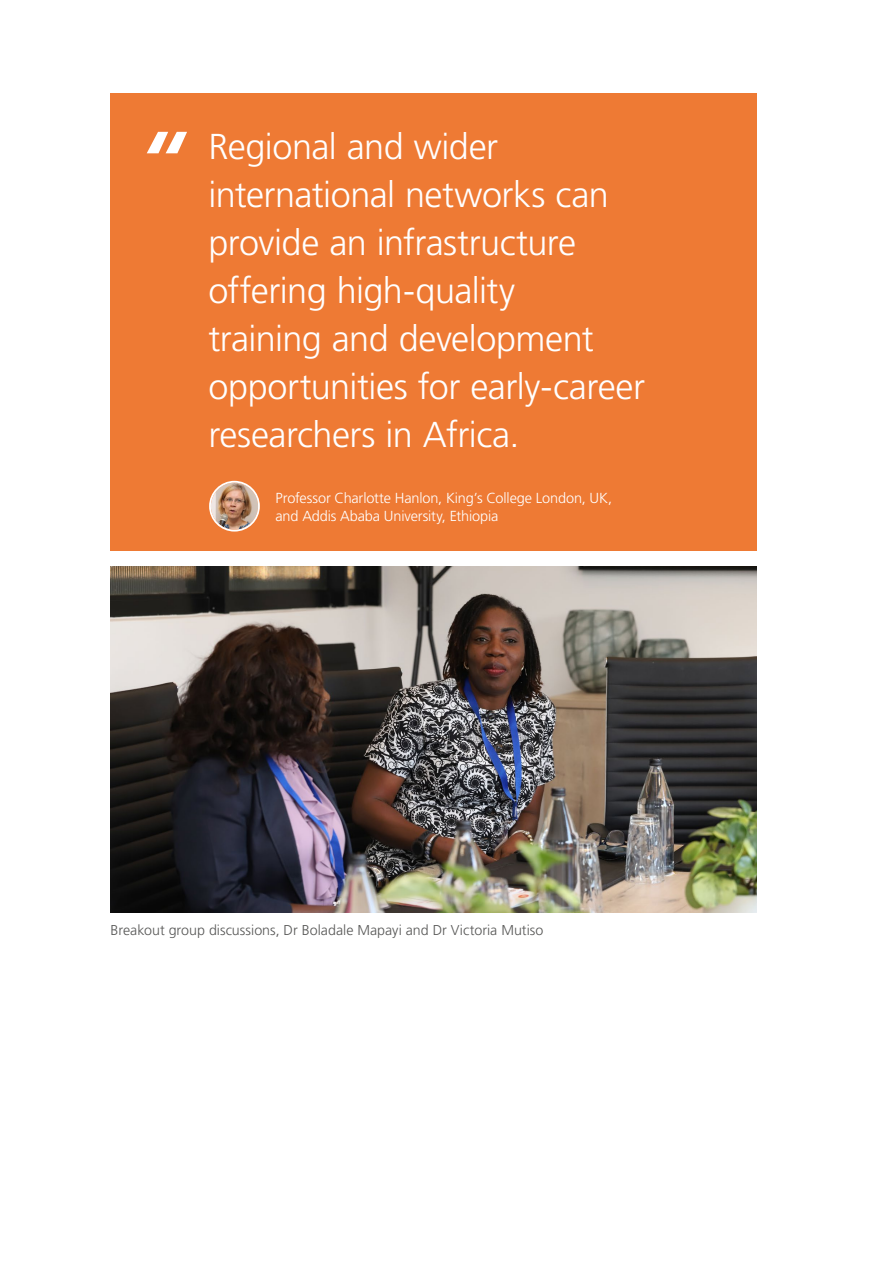
<style>
.page{position:relative;width:893px;height:1263px;background:#fff}
.page>*{position:absolute;margin:0;border:0;box-sizing:border-box;transform-origin:0 0}
.t1{font:300 36px/48px "Frutiger LT Std";letter-spacing:-.015em;color:#fff}
.t2{font:300 14.55px/18px "Frutiger LT Std";letter-spacing:-.01em;color:#fff}
.t3{font:300 14.25px "Frutiger LT Std";color:#575756}
</style>
<div class="page">
<img style="left:111px;top:567px;width:646px;height:345px">
<div style="left:111px;top:94px;width:59px;height:457px;background:#ee7a34"></div>
<div style="left:170px;top:94px;width:587px;height:457px;background:#ee7a34"></div>
<svg style="left:147px;top:132px;width:40px;height:21px"></svg>
<img style="left:211px;top:483px;width:47px;height:47px;border-radius:24px">
<div style="left:209px;top:481px;width:51px;height:50px;border:2px solid #fff;border-radius:50%"></div>
<p class="t1" style="left:208px;top:123px;width:438px">Regional and wider international networks can provide an infrastructure offering high-quality<br>training and development opportunities for early-career researchers in Africa.</p>
<p class="t2" style="left:276px;top:489px;width:338px">Professor Charlotte Hanlon, King’s College London, UK, and Addis Ababa University, Ethiopia</p>
<p class="t3" style="left:111px;top:922px;width:434px">Breakout group discussions, Dr Boladale Mapayi and Dr Victoria Mutiso</p>
</div>
